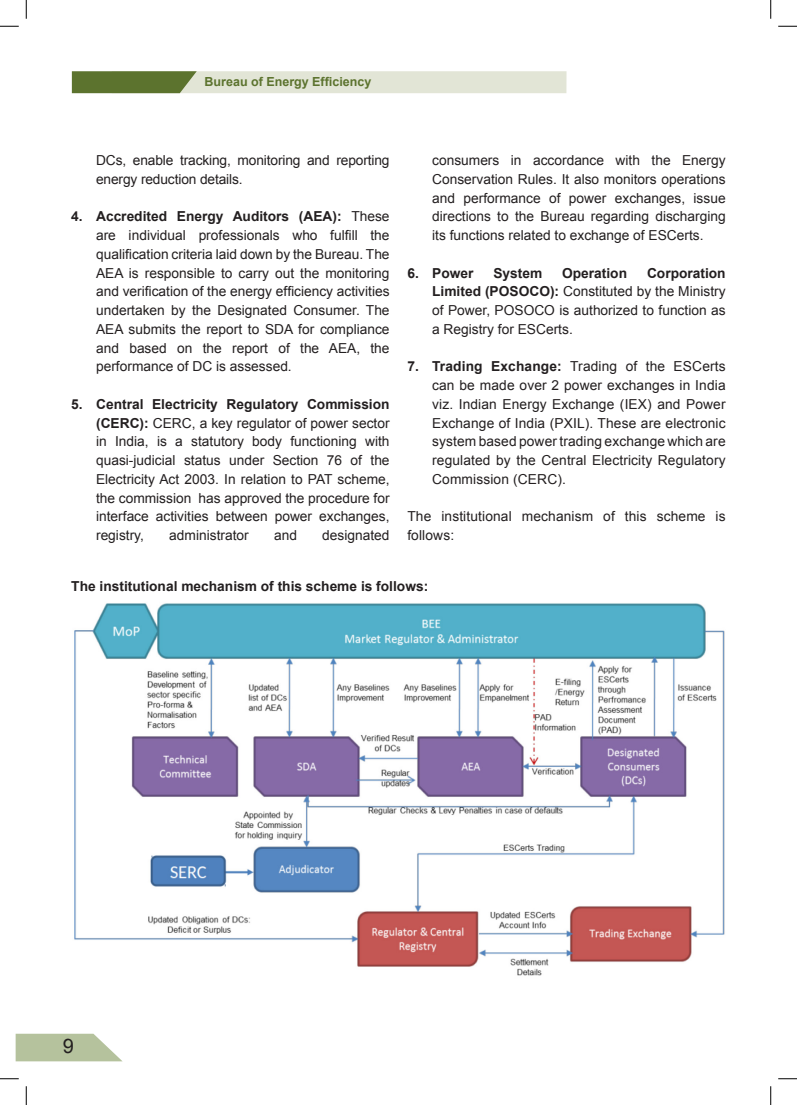
<style>
.page{position:relative;width:797px;height:1105px;background:#fff}
.page>*{position:absolute;margin:0;border:0;box-sizing:border-box;transform-origin:0 0}
.t1{font:20px "Arial";color:#231f20}
.t2{font:13.75px/18.8px "Arial";color:#231f20;text-align:justify}
.t3{font:700 13.75px "Arial";color:#231f20}
.t4{font:700 12.5px "Arial";color:#5c732e}
.s1{font-weight:700}
</style>
<div class="page">
<div style="left:112px;top:71px;width:454px;height:22px;background:#e2e5d6"></div>
<svg style="left:16px;top:1034px;width:106px;height:27px;background:#becaa9"></svg>
<svg style="left:72px;top:71px;width:125px;height:22px;background:#667c3b"></svg>
<img style="left:74px;top:603px;width:651px;height:373px">
<svg style="left:0;top:25px;width:19px;height:2px"></svg>
<svg style="left:778px;top:25px;width:19px;height:2px"></svg>
<svg style="left:0;top:1078px;width:19px;height:1px"></svg>
<svg style="left:778px;top:1078px;width:19px;height:1px"></svg>
<svg style="left:25px;top:0;width:2px;height:19px"></svg>
<svg style="left:25px;top:1086px;width:2px;height:19px"></svg>
<svg style="left:770px;top:0;width:1px;height:19px"></svg>
<svg style="left:770px;top:1086px;width:1px;height:19px"></svg>
<p class="t4" style="left:205px;top:74px;width:168px">Bureau of Energy Efficiency</p>
<p class="t2" style="left:96px;top:151px;width:295px">DCs, enable tracking, monitoring and reporting energy reduction details.</p>
<p class="t2" style="left:96px;top:207px;width:295px;text-indent:-25px"><span class="s1">4. Accredited Energy Auditors (AEA):</span> These are individual professionals who fulfill the qualification criteria laid down by the Bureau. The AEA is responsible to carry out the monitoring and verification of the energy efficiency activities undertaken by the Designated Consumer. The AEA submits the report to SDA for compliance and based on the report of the AEA, the performance of DC is assessed.</p>
<p class="t2" style="left:96px;top:395px;width:295px;text-indent:-25px"><span class="s1">5. Central Electricity Regulatory Commission (CERC):</span> CERC, a key regulator of power sector in India, is a statutory body functioning with quasi-judicial status under Section 76 of the Electricity Act 2003. In relation to PAT scheme, the commission has approved the procedure for interface activities between power exchanges, registry,</p>
<p class="t2" style="left:169px;top:526px;width:81px">administrator</p>
<p class="t2" style="left:274px;top:526px;width:24px">and</p>
<p class="t2" style="left:322px;top:526px;width:69px">designated</p>
<p class="t2" style="left:432px;top:151px;width:295px">consumers in accordance with the Energy Conservation Rules. It also monitors operations and performance of power exchanges, issue directions to the Bureau regarding discharging its functions related to exchange of ESCerts.</p>
<p class="t3" style="left:407px;top:264px;width:68px">6. Power</p>
<p class="t3" style="left:493px;top:264px;width:50px">System</p>
<p class="t3" style="left:562px;top:264px;width:66px">Operation</p>
<p class="t2" style="left:432px;top:263px;width:295px;text-indent:215px"><span class="s1">Corporation Limited (POSOCO):</span> Constituted by the Ministry of Power, POSOCO is authorized to function as a Registry for ESCerts.</p>
<p class="t2" style="left:432px;top:357px;width:295px;text-indent:-25px"><span class="s1">7. Trading Exchange:</span> Trading of the ESCerts can be made over 2 power exchanges in India viz. Indian Energy Exchange (IEX) and Power Exchange of India (PXIL). These are electronic system based power trading exchange which are regulated by the Central Electricity Regulatory Commission (CERC).</p>
<p class="t2" style="left:407px;top:507px;width:320px">The institutional mechanism of this scheme is follows:</p>
<p class="t3" style="left:71px;top:577px;width:358px">The institutional mechanism of this scheme is follows:</p>
<h1 class="t1" style="left:63px;top:1033px;width:13px">9</h1>
</div>
